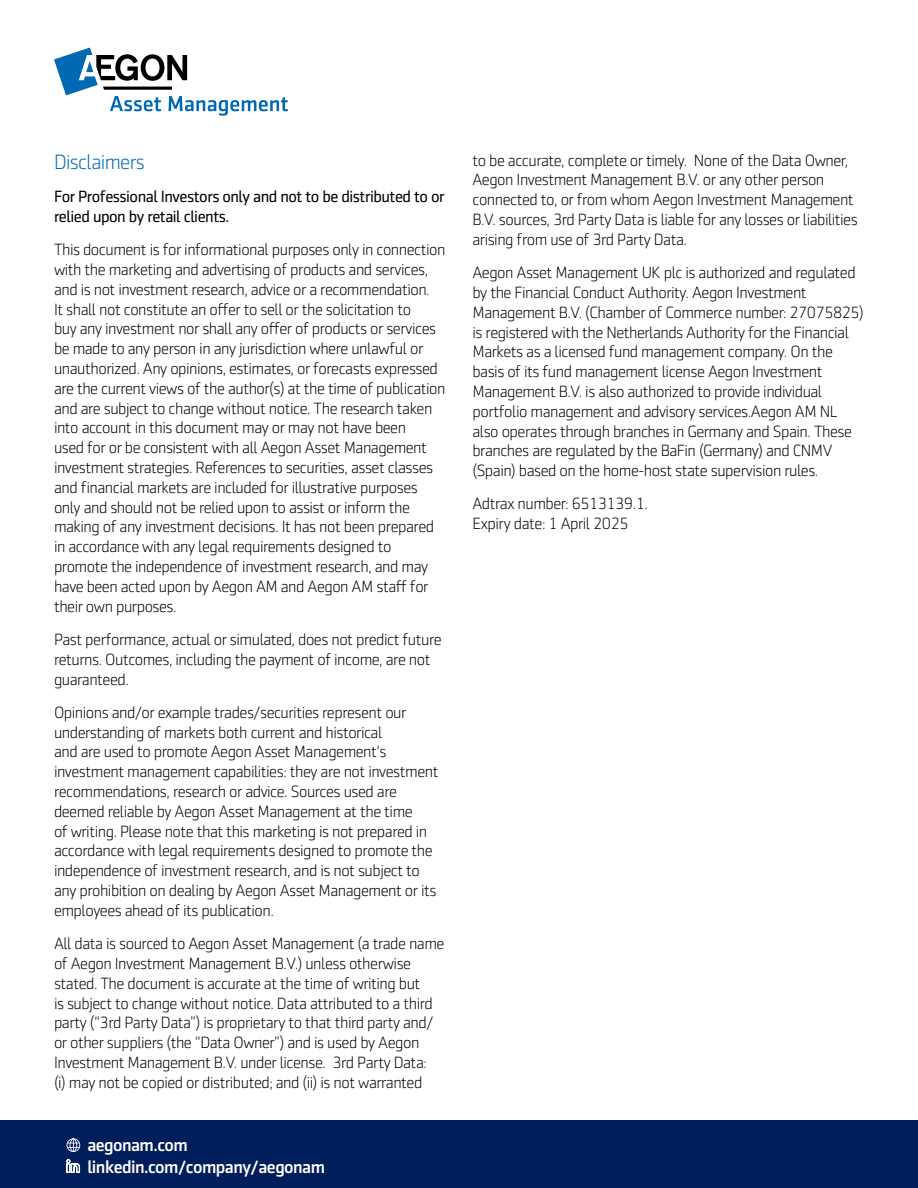
<style>
.page{position:relative;width:918px;height:1188px;background:#fff}
.page>*{position:absolute;margin:0;border:0;box-sizing:border-box;transform-origin:0 0}
.t1{font:300 21px "Sentico Sans DT";letter-spacing:-.03em;color:#0069b4}
.t2{font:500 18px/21.6px "Sentico Sans DT";letter-spacing:-.03em;color:#fff}
.t3{font:300 16.5px/19.8px "Sentico Sans DT";letter-spacing:-.03em;color:#000}
.t4{font:16.5px/19.8px "Sentico Sans DT";letter-spacing:-.03em;color:#000}
</style>
<div class="page">
<svg style="left:54px;top:47px;width:234px;height:69px"></svg>
<div style="left:0;top:1120px;width:918px;height:68px;background:#001e5b"></div>
<svg style="left:67px;top:1138px;width:13px;height:14px"></svg>
<svg style="left:67px;top:1159px;width:13px;height:14px"></svg>
<p class="t1" style="left:54px;top:151px;width:92px">Disclaimers</p>
<p class="t4" style="left:54px;top:187px;width:392px">For Professional Investors only and not to be distributed to or relied upon by retail clients.</p>
<p class="t3" style="left:54px;top:240px;width:393px">This document is for informational purposes only in connection with the marketing and advertising of products and services, and is not investment research, advice or a recommendation.<br>It shall not constitute an offer to sell or the solicitation to<br>buy any investment nor shall any offer of products or services be made to any person in any jurisdiction where unlawful or unauthorized. Any opinions, estimates, or forecasts expressed are the current views of the author(s) at the time of publication and are subject to change without notice. The research taken into account in this document may or may not have been<br>used for or be consistent with all Aegon Asset Management investment strategies. References to securities, asset classes and financial markets are included for illustrative purposes only and should not be relied upon to assist or inform the making of any investment decisions. It has not been prepared in accordance with any legal requirements designed to promote the independence of investment research, and may have been acted upon by Aegon AM and Aegon AM staff for their own purposes.</p>
<p class="t3" style="left:54px;top:630px;width:389px">Past performance, actual or simulated, does not predict future returns. Outcomes, including the payment of income, are not guaranteed.</p>
<p class="t3" style="left:54px;top:703px;width:386px">Opinions and/or example trades/securities represent our understanding of markets both current and historical<br>and are used to promote Aegon Asset Management's investment management capabilities: they are not investment recommendations, research or advice. Sources used are deemed reliable by Aegon Asset Management at the time<br>of writing. Please note that this marketing is not prepared in accordance with legal requirements designed to promote the independence of investment research, and is not subject to any prohibition on dealing by Aegon Asset Management or its employees ahead of its publication.</p>
<p class="t3" style="left:54px;top:934px;width:392px">All data is sourced to Aegon Asset Management (a trade name of Aegon Investment Management B.V.) unless otherwise stated. The document is accurate at the time of writing but<br>is subject to change without notice. Data attributed to a third party (“3rd Party Data”) is proprietary to that third party and/ or other suppliers (the “Data Owner”) and is used by Aegon Investment Management B.V. under license. 3rd Party Data:<br>(i) may not be copied or distributed; and (ii) is not warranted</p>
<p class="t2" style="left:87px;top:1134px;width:239px">aegonam.com linkedin.com/company/aegonam</p>
<p class="t3" style="left:473px;top:150px;width:387px">to be accurate, complete or timely. None of the Data Owner, Aegon Investment Management B.V. or any other person connected to, or from whom Aegon Investment Management B.V. sources, 3rd Party Data is liable for any losses or liabilities arising from use of 3rd Party Data.</p>
<p class="t3" style="left:473px;top:263px;width:393px">Aegon Asset Management UK plc is authorized and regulated by the Financial Conduct Authority. Aegon Investment Management B.V. (Chamber of Commerce number: 27075825) is registered with the Netherlands Authority for the Financial Markets as a licensed fund management company. On the basis of its fund management license Aegon Investment Management B.V. is also authorized to provide individual portfolio management and advisory services.Aegon AM NL also operates through branches in Germany and Spain. These branches are regulated by the BaFin (Germany) and CNMV (Spain) based on the home-host state supervision rules.</p>
<p class="t3" style="left:473px;top:494px;width:177px">Adtrax number: 6513139.1.<br>Expiry date: 1 April 2025</p>
</div>
